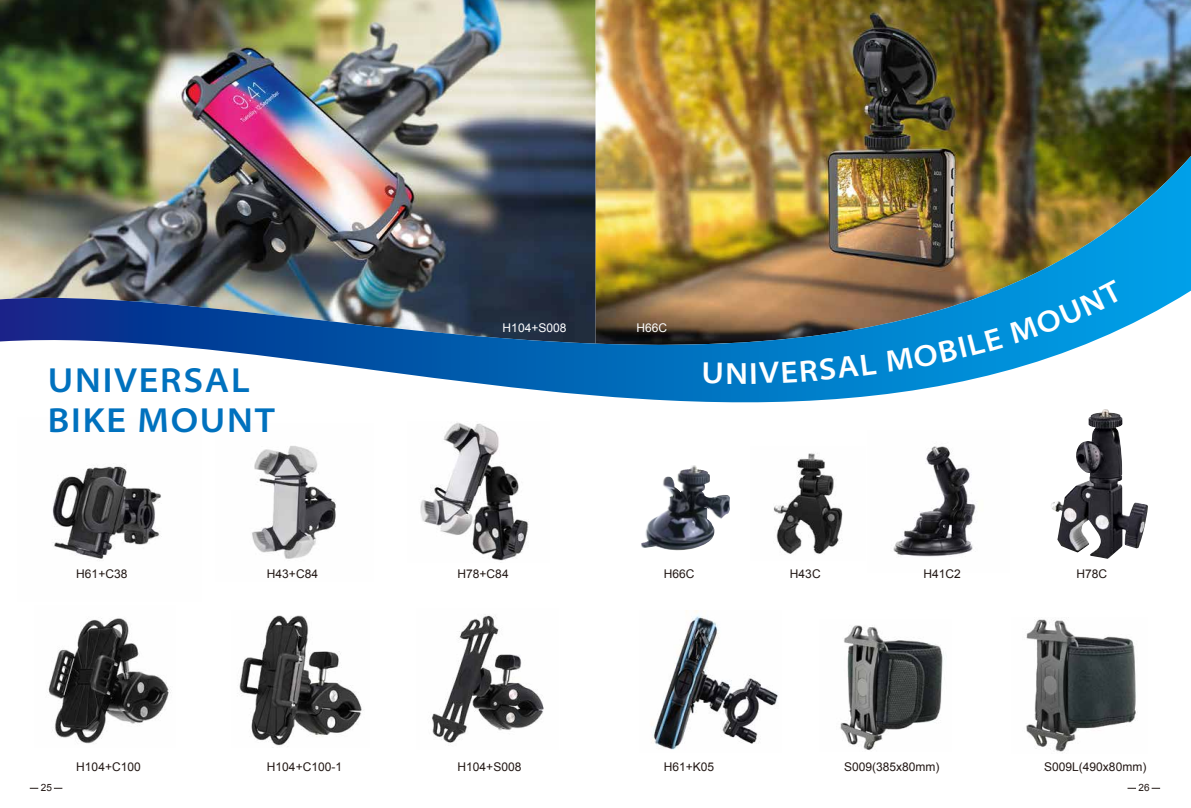
<style>
.page{position:relative;width:1191px;height:808px;background:#fff}
.page>*{position:absolute;margin:0;border:0;box-sizing:border-box;transform-origin:0 0}
.t1{font:600 semi-expanded 35px/40px "Myriad Pro";letter-spacing:.05em;color:#0071be}
.t2{font:600 semi-expanded 30.7px "Myriad Pro";color:#fff}
.t3{font:12px "Arial";color:#221815}
.t4{font:12px "Arial";color:#fff}
.t5{font:10px "Arial";color:#221815}
</style>
<div class="page">
<img style="left:893px;top:446px;width:83px;height:111px">
<img style="left:432px;top:614px;width:112px;height:129px">
<img style="left:252px;top:446px;width:84px;height:113px">
<img style="left:52px;top:466px;width:109px;height:93px">
<img style="left:420px;top:443px;width:109px;height:118px">
<img style="left:1051px;top:443px;width:74px;height:116px">
<img style="left:641px;top:465px;width:73px;height:85px">
<img style="left:48px;top:618px;width:123px;height:126px">
<img style="left:239px;top:615px;width:123px;height:133px">
<img style="left:1026px;top:619px;width:110px;height:133px">
<img style="left:840px;top:625px;width:103px;height:126px">
<img style="left:651px;top:611px;width:127px;height:139px">
<img style="left:773px;top:453px;width:70px;height:101px">
<img style="left:595px;top:0;width:596px;height:156px">
<img style="left:0;top:0;width:595px;height:156px">
<img style="left:0;top:156px;width:1191px;height:287px">
<svg style="left:704px;top:363px;width:18px;height:21px"></svg>
<div style="left:751px;top:353px;width:126px;height:30px;background:#007fca"></div>
<svg style="left:886px;top:280px;width:237px;height:92px;background:#3096c7"></svg>
<h1 class="t1" style="left:48px;top:361px;width:228px">UNIVERSAL<br>BIKE MOUNT</h1>
<p class="t4" style="left:502px;top:320px;width:65px">H104+S008</p>
<p class="t4" style="left:636px;top:320px;width:32px">H66C</p>
<h2 class="t2" style="left:725px;top:356px;width:24px">N</h2>
<p class="t3" style="left:76px;top:566px;width:53px">H61+C38</p>
<p class="t3" style="left:267px;top:566px;width:53px">H43+C84</p>
<p class="t3" style="left:457px;top:566px;width:53px">H78+C84</p>
<p class="t3" style="left:664px;top:566px;width:32px">H66C</p>
<p class="t3" style="left:790px;top:566px;width:32px">H43C</p>
<p class="t3" style="left:923px;top:566px;width:39px">H41C2</p>
<p class="t3" style="left:1076px;top:566px;width:32px">H78C</p>
<p class="t3" style="left:76px;top:759px;width:66px">H104+C100</p>
<p class="t3" style="left:267px;top:759px;width:77px">H104+C100-1</p>
<p class="t3" style="left:457px;top:759px;width:65px">H104+S008</p>
<p class="t3" style="left:664px;top:759px;width:52px">H61+K05</p>
<p class="t3" style="left:844px;top:759px;width:97px">S009(385x80mm)</p>
<p class="t3" style="left:1044px;top:759px;width:104px">S009L(490x80mm)</p>
<p class="t5" style="left:41px;top:781px;width:13px">25</p>
<p class="t5" style="left:1138px;top:781px;width:13px">26</p>
</div>
